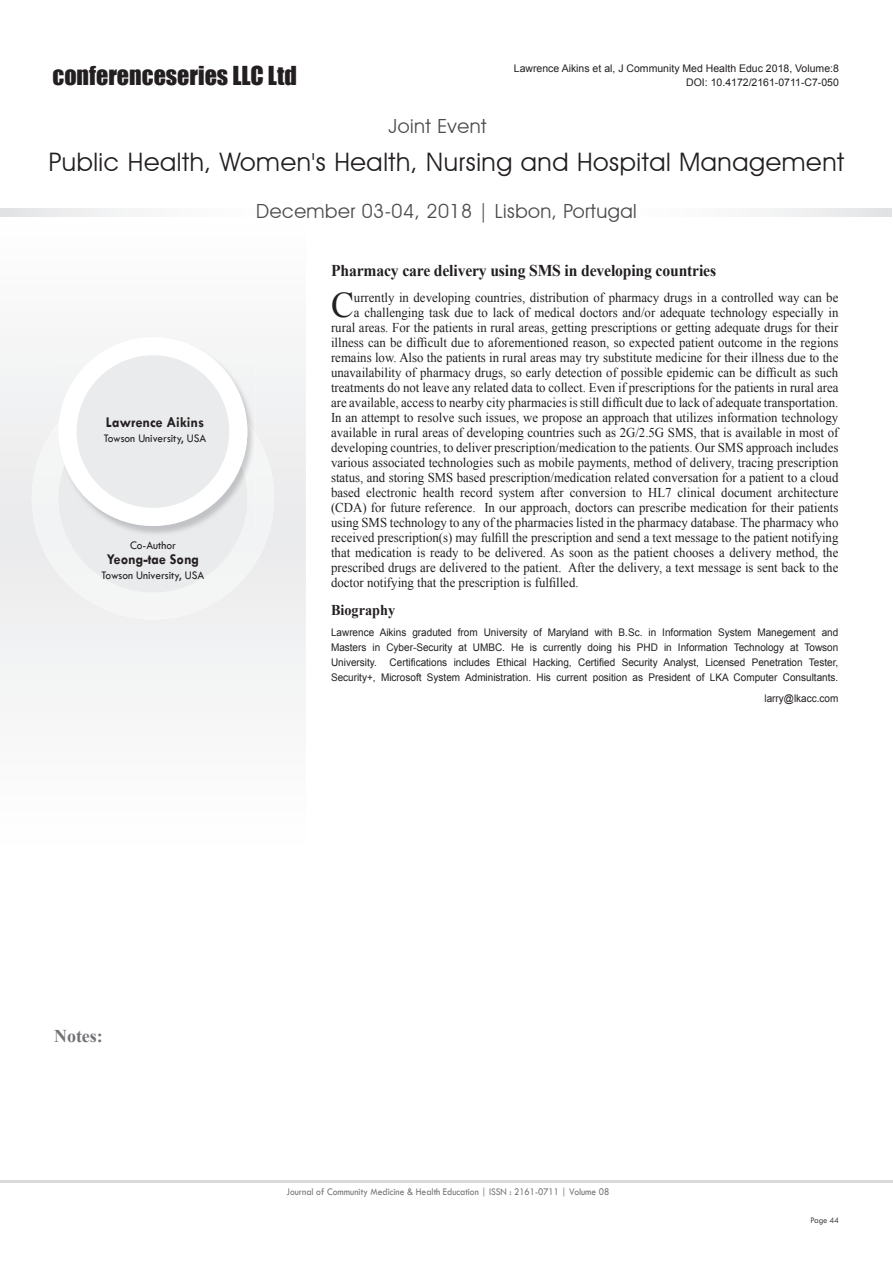
<style>
.page{position:relative;width:893px;height:1263px;background:#fff}
.page>*{position:absolute;margin:0;border:0;box-sizing:border-box;transform-origin:0 0}
.t1{font:36.15px "Times New Roman";color:#231f20;scale:.95 1}
.t2{font:25.5px "Avant Garde IT Cby BT";letter-spacing:.025em;color:#231f20}
.t3{font:24px "Impact";color:#231f20}
.t4{font:19.5px "Avant Garde IT Cby BT";letter-spacing:.025em;color:#4b4c4d}
.t5{font:700 18px "Times New Roman";color:#717275}
.t6{font:700 16.5px "Times New Roman";letter-spacing:-.01em;color:#231f20;scale:.95 1}
.t7{font:700 15px "Tw Cen";color:#231f20;scale:.95 1}
.t8{font:700 15px "Times New Roman";color:#231f20;scale:.95 1}
.t9{font:13.5px "Times New Roman";color:#231f20;scale:.95 1}
.t10{font:12px "Tw Cen";color:#231f20;scale:.95 1}
.t11{font:10.5px/15px "Arial";color:#231f20;text-align:justify;scale:.95 1}
.t12{font:10.5px/14.4px "Arial";color:#231f20;text-align:right}
.t13{font:10.5px "Tw Cen";color:#717275;scale:.9 1}
.t14{font:9px "Tw Cen";letter-spacing:-.02em;color:#4b4c4d;scale:.95 1}
</style>
<div class="page">
<svg style="left:0;top:208px;width:891px;height:8px"></svg>
<div style="left:0;top:535px;width:306px;height:160px;background:#f1f2f3"></div>
<div style="left:0;top:351px;width:306px;height:184px;background:#f0f1f2"></div>
<hr style="left:0;top:1180px;width:893px;height:3px;background:#d8d9db">
<img style="left:175px;top:339px;width:80px;height:83px">
<img style="left:58px;top:350px;width:46px;height:72px">
<div style="left:32px;top:423px;width:242px;height:196px;background:#f0f0f1"></div>
<img style="left:58px;top:422px;width:7px;height:113px">
<img style="left:59px;top:465px;width:188px;height:71px">
<div style="left:59px;top:337px;width:188px;height:189px;background:#fff;border-radius:50%"></div>
<div style="left:77px;top:355px;width:152px;height:153px;background:#eaebec;border-radius:50%"></div>
<h3 class="t3" style="left:52px;top:60px;width:246px">conferenceseries LLC Ltd</h3>
<h3 class="t4" style="left:389px;top:114px;width:99px">Joint Event</h3>
<p class="t12" style="left:514px;top:61px;width:327px">Lawrence Aikins et al, J Community Med Health Educ 2018, Volume:8<br>DOI: 10.4172/2161-0711-C7-050</p>
<h2 class="t2" style="left:49px;top:146px;width:797px">Public Health, Women's Health, Nursing and Hospital Management</h2>
<p class="t7" style="left:106px;top:414px;width:105px">Lawrence Aikins</p>
<p class="t10" style="left:104px;top:431px;width:110px">Towson University, USA</p>
<p class="t10" style="left:130px;top:539px;width:50px">Co-Author</p>
<p class="t7" style="left:107px;top:551px;width:99px">Yeong-tae Song</p>
<p class="t10" style="left:102px;top:569px;width:110px">Towson University, USA</p>
<h3 class="t4" style="left:256px;top:199px;width:382px">December 03-04, 2018 | Lisbon, Portugal</h3>
<p class="t6" style="left:331px;top:262px;width:407px">Pharmacy care delivery using SMS in developing countries</p>
<h1 class="t1" style="left:331px;top:285px;width:26px">C</h1>
<p class="t9" style="left:354px;top:290px;width:511px">urrently in developing countries, distribution of pharmacy drugs in a controlled way can be</p>
<p class="t9" style="left:354px;top:305px;width:511px">a challenging task due to lack of medical doctors and/or adequate technology especially in</p>
<p class="t9" style="left:331px;top:320px;width:535px">rural areas. For the patients in rural areas, getting prescriptions or getting adequate drugs for their</p>
<p class="t9" style="left:331px;top:335px;width:535px">illness can be difficult due to aforementioned reason, so expected patient outcome in the regions</p>
<p class="t9" style="left:331px;top:350px;width:535px">remains low. Also the patients in rural areas may try substitute medicine for their illness due to the</p>
<p class="t9" style="left:331px;top:365px;width:535px">unavailability of pharmacy drugs, so early detection of possible epidemic can be difficult as such</p>
<p class="t9" style="left:331px;top:380px;width:536px">treatments do not leave any related data to collect. Even if prescriptions for the patients in rural area</p>
<p class="t9" style="left:331px;top:395px;width:535px">are available, access to nearby city pharmacies is still difficult due to lack of adequate transportation.</p>
<p class="t9" style="left:331px;top:410px;width:535px">In an attempt to resolve such issues, we propose an approach that utilizes information technology</p>
<p class="t9" style="left:331px;top:425px;width:535px">available in rural areas of developing countries such as 2G/2.5G SMS, that is available in most of</p>
<p class="t9" style="left:331px;top:440px;width:535px">developing countries, to deliver prescription/medication to the patients. Our SMS approach includes</p>
<p class="t9" style="left:331px;top:455px;width:535px">various associated technologies such as mobile payments, method of delivery, tracing prescription</p>
<p class="t9" style="left:331px;top:470px;width:535px">status, and storing SMS based prescription/medication related conversation for a patient to a cloud</p>
<p class="t9" style="left:331px;top:485px;width:535px">based electronic health record system after conversion to HL7 clinical document architecture</p>
<p class="t9" style="left:331px;top:500px;width:535px">(CDA) for future reference. In our approach, doctors can prescribe medication for their patients</p>
<p class="t9" style="left:331px;top:515px;width:535px">using SMS technology to any of the pharmacies listed in the pharmacy database. The pharmacy who</p>
<p class="t9" style="left:331px;top:530px;width:535px">received prescription(s) may fulfill the prescription and send a text message to the patient notifying</p>
<p class="t9" style="left:331px;top:545px;width:535px">that medication is ready to be delivered. As soon as the patient chooses a delivery method, the</p>
<p class="t9" style="left:331px;top:560px;width:535px">prescribed drugs are delivered to the patient. After the delivery, a text message is sent back to the</p>
<p class="t9" style="left:331px;top:575px;width:262px">doctor notifying that the prescription is fulfilled.</p>
<p class="t8" style="left:331px;top:601px;width:69px">Biography</p>
<p class="t11" style="left:331px;top:625px;width:535px">Lawrence Aikins graduted from University of Maryland with B.Sc. in Information System Manegement and Masters in Cyber-Security at UMBC. He is currently doing his PHD in Information Technology at Towson University. Certifications includes Ethical Hacking, Certified Security Analyst, Licensed Penetration Tester, Security+, Microsoft System Administration. His current position as President of LKA Computer Consultants.</p>
<p class="t11" style="left:764px;top:691px;width:79px">larry@lkacc.com</p>
<h3 class="t5" style="left:54px;top:1026px;width:50px">Notes:</h3>
<p class="t13" style="left:286px;top:1186px;width:360px">Journal of Community Medicine &amp; Health Education | ISSN : 2161-0711 | Volume 08</p>
<p class="t14" style="left:810px;top:1216px;width:32px">Page 44</p>
</div>
